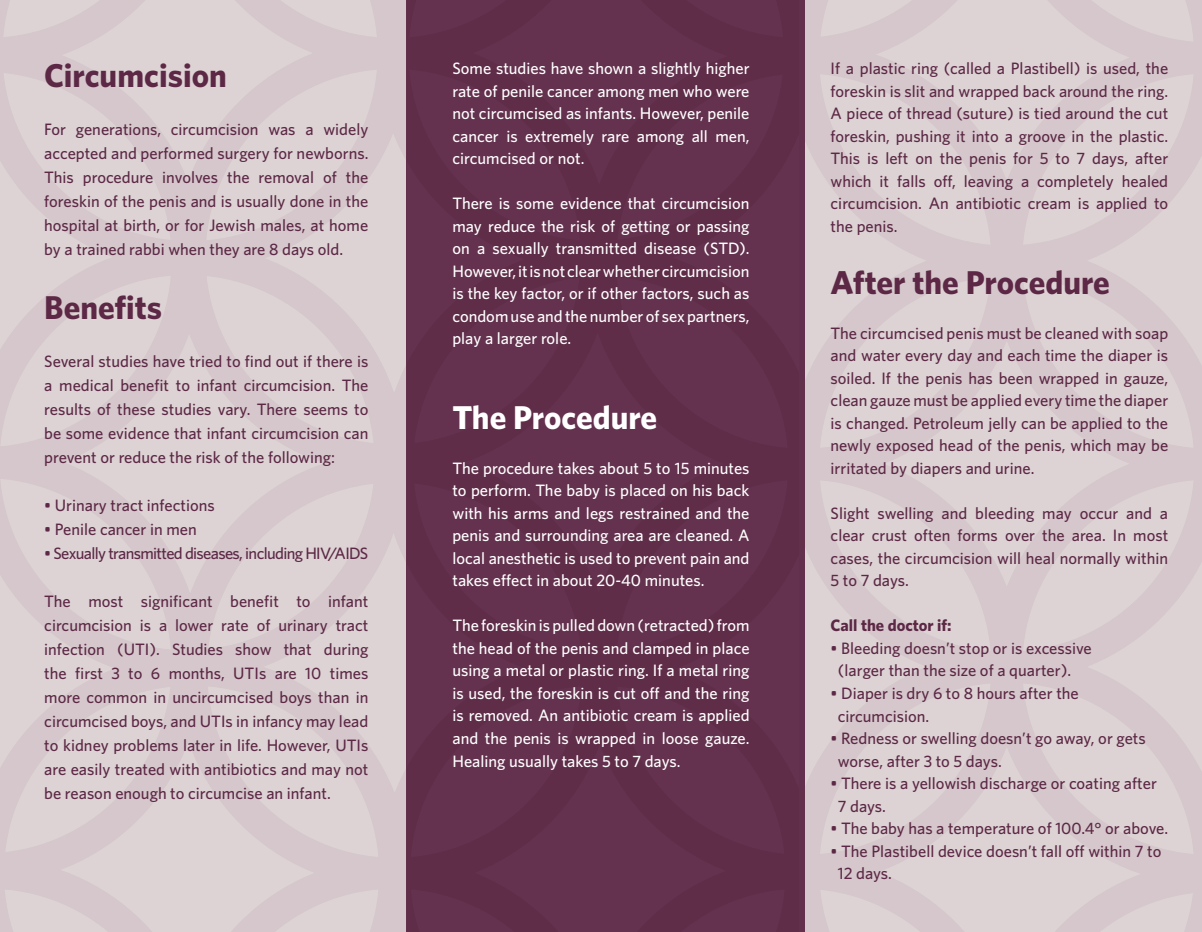
<style>
.page{position:relative;width:1202px;height:932px;background:#fff}
.page>*{position:absolute;margin:0;border:0;box-sizing:border-box;transform-origin:0 0}
.t1{font:700 33px "Whitney";color:#5c2845}
.t2{font:700 33px "Whitney";letter-spacing:-.005em;color:#fff}
.t3{font:500 16.5px/22.5px "Whitney";color:#5c2845;text-align:justify}
.t4{font:500 16.5px/22.5px "Whitney";color:#fff;text-align:justify}
.t5{font:500 16.5px "Whitney";letter-spacing:-.04em;color:#5c2845}
.t6{font:700 16.5px "Whitney";color:#5c2845}
</style>
<div class="page">
<div style="left:0;top:0;width:406px;height:932px;background:#daced0"></div>
<div style="left:799px;top:0;width:403px;height:932px;background:#daced0"></div>
<div style="left:406px;top:0;width:399px;height:932px;background:#64324e"></div>
<h1 class="t1" style="left:44px;top:56px;width:184px">Circumcision</h1>
<p class="t3" style="left:44px;top:117px;width:326px;line-height:24px">For generations, circumcision was a widely accepted and performed surgery for newborns.<br>This procedure involves the removal of the foreskin of the penis and is usually done in the hospital at birth, or for Jewish males, at home by a trained rabbi when they are 8 days old.</p>
<h1 class="t1" style="left:44px;top:287px;width:119px">Benefits</h1>
<p class="t3" style="left:44px;top:349px;width:326px;line-height:24px">Several studies have tried to find out if there is a medical benefit to infant circumcision. The results of these studies vary. There seems to be some evidence that infant circumcision can prevent or reduce the risk of the following:</p>
<p class="t3" style="left:44px;top:493px;width:172px">• Urinary tract infections</p>
<p class="t3" style="left:44px;top:517px;width:154px">• Penile cancer in men</p>
<p class="t5" style="left:44px;top:543px;width:326px">• Sexually transmitted diseases, including HIV/AIDS</p>
<p class="t3" style="left:44px;top:589px;width:326px;line-height:24px">The most significant benefit to infant circumcision is a lower rate of urinary tract infection (UTI). Studies show that during the first 3 to 6 months, UTIs are 10 times more common in uncircumcised boys than in circumcised boys, and UTIs in infancy may lead to kidney problems later in life. However, UTIs are easily treated with antibiotics and may not be reason enough to circumcise an infant.</p>
<p class="t4" style="left:452px;top:57px;width:299px">Some studies have shown a slightly higher rate of penile cancer among men who were not circumcised as infants. However, penile cancer is extremely rare among all men, circumcised or not.</p>
<p class="t4" style="left:452px;top:192px;width:299px">There is some evidence that circumcision may reduce the risk of getting or passing on a sexually transmitted disease (STD).<br>However, it is not clear whether circumcision is the key factor, or if other factors, such as condom use and the number of sex partners, play a larger role.</p>
<h1 class="t2" style="left:452px;top:397px;width:206px">The Procedure</h1>
<p class="t4" style="left:452px;top:456px;width:299px">The procedure takes about 5 to 15 minutes to perform. The baby is placed on his back with his arms and legs restrained and the penis and surrounding area are cleaned. A local anesthetic is used to prevent pain and takes effect in about 20-40 minutes.</p>
<p class="t4" style="left:452px;top:614px;width:299px">The foreskin is pulled down (retracted) from the head of the penis and clamped in place using a metal or plastic ring. If a metal ring is used, the foreskin is cut off and the ring is removed. An antibiotic cream is applied and the penis is wrapped in loose gauze.<br>Healing usually takes 5 to 7 days.</p>
<p class="t3" style="left:830px;top:57px;width:339px">If a plastic ring (called a Plastibell) is used, the foreskin is slit and wrapped back around the ring.<br>A piece of thread (suture) is tied around the cut foreskin, pushing it into a groove in the plastic.<br>This is left on the penis for 5 to 7 days, after which it falls off, leaving a completely healed circumcision. An antibiotic cream is applied to the penis.</p>
<h1 class="t1" style="left:830px;top:262px;width:281px">After the Procedure</h1>
<p class="t3" style="left:830px;top:321px;width:339px">The circumcised penis must be cleaned with soap and water every day and each time the diaper is soiled. If the penis has been wrapped in gauze, clean gauze must be applied every time the diaper is changed. Petroleum jelly can be applied to the newly exposed head of the penis, which may be irritated by diapers and urine.</p>
<p class="t3" style="left:830px;top:501px;width:339px">Slight swelling and bleeding may occur and a clear crust often forms over the area. In most cases, the circumcision will heal normally within 5 to 7 days.</p>
<p class="t6" style="left:830px;top:615px;width:122px">Call the doctor if:</p>
<p class="t3" style="left:838px;top:636px;width:255px;text-indent:-7px">• Bleeding doesn’t stop or is excessive (larger than the size of a quarter).</p>
<p class="t3" style="left:838px;top:681px;width:242px;text-indent:-7px">• Diaper is dry 6 to 8 hours after the circumcision.</p>
<p class="t3" style="left:838px;top:726px;width:309px;text-indent:-7px">• Redness or swelling doesn’t go away, or gets worse, after 3 to 5 days.</p>
<p class="t3" style="left:838px;top:771px;width:320px;text-indent:-7px">• There is a yellowish discharge or coating after<br>7 days.</p>
<p class="t3" style="left:830px;top:816px;width:339px">• The baby has a temperature of 100.4° or above.</p>
<p class="t3" style="left:838px;top:839px;width:325px;text-indent:-7px">• The Plastibell device doesn’t fall off within 7 to<br>12 days.</p>
</div>
